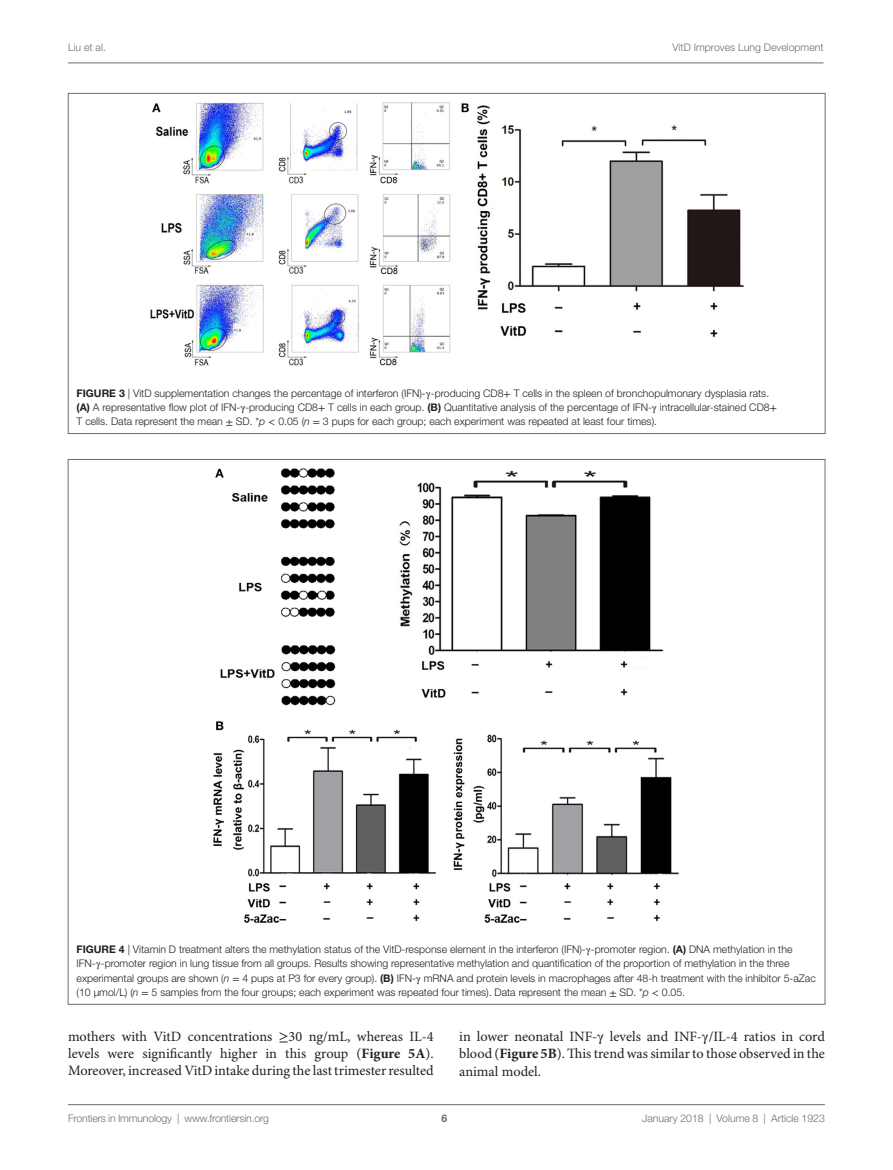
<style>
.page{position:relative;width:893px;height:1170px;background:#fff}
.page>*{position:absolute;margin:0;border:0;box-sizing:border-box;transform-origin:0 0}
.t1{font:14.25px/17.2px "Minion Pro";color:#231f20;text-align:justify}
.t2{font:300 10.5px/14.2px "Helvetica Neue LT Std";color:#231f20}
.t3{font:300 10.5px "Helvetica Neue LT Std";color:#6c6d70}
.t4{font:700 10.5px "Helvetica Neue LT Std";color:#6c6d70}
.s1{font-weight:700}
.s2{font-family:"STIX General";font-weight:400}
.s3{font-style:italic}
.s4{font-family:"STIX General"}
</style>
<div class="page">
<img style="left:150px;top:102px;width:594px;height:264px">
<hr style="left:68px;top:63px;width:756px;height:1px;background:#6c6d70">
<hr style="left:68px;top:1104px;width:757px;height:1px;background:#6c6d70">
<img style="left:213px;top:468px;width:466px;height:455px">
<p class="t3" style="left:68px;top:41px;width:39px">Liu et al.</p>
<p class="t3" style="left:672px;top:41px;width:153px">VitD Improves Lung Development</p>
<p class="t2" style="left:77px;top:385px;width:702px"><span class="s1">FIGURE 3</span> | VitD supplementation changes the percentage of interferon (IFN)-<span class="s2">γ</span>-producing CD8<span class="s2">+</span> T cells in the spleen of bronchopulmonary dysplasia rats. <span class="s1">(A)</span> A representative flow plot of IFN-<span class="s2">γ</span>-producing CD8<span class="s2">+</span> T cells in each group. <span class="s1">(B)</span> Quantitative analysis of the percentage of IFN-<span class="s2">γ</span> intracellular-stained CD8<span class="s2">+<br></span>T cells. Data represent the mean <span class="s2">±</span> SD. *<span class="s3">p</span> <span class="s2">&lt;</span> 0.05 (<span class="s3">n</span> <span class="s2">=</span> 3 pups for each group; each experiment was repeated at least four times).</p>
<p class="t2" style="left:77px;top:941px;width:741px"><span class="s1">FIGURE 4</span> | Vitamin D treatment alters the methylation status of the VitD-response element in the interferon (IFN)-<span class="s2">γ</span>-promoter region. <span class="s1">(A)</span> DNA methylation in the IFN-<span class="s2">γ</span>-promoter region in lung tissue from all groups. Results showing representative methylation and quantification of the proportion of methylation in the three experimental groups are shown (<span class="s3">n</span> <span class="s2">=</span> 4 pups at P3 for every group). <span class="s1">(B)</span> IFN-<span class="s2">γ</span> mRNA and protein levels in macrophages after 48-h treatment with the inhibitor 5-aZac (10 µmol/L) (<span class="s3">n</span> <span class="s2">=</span> 5 samples from the four groups; each experiment was repeated four times). Data represent the mean <span class="s2">±</span> SD. *<span class="s3">p</span> <span class="s2">&lt;</span> 0.05.</p>
<h1 class="t1" style="left:68px;top:1028px;width:367px">mothers with VitD concentrations <span class="s4">≥</span>30 ng/mL, whereas IL-4 levels were significantly higher in this group (<span class="s1">Figure 5A</span>).<br>Moreover, increased VitD intake during the last trimester resulted</h1>
<h1 class="t1" style="left:459px;top:1028px;width:367px">in lower neonatal INF-<span class="s4">γ</span> levels and INF-<span class="s4">γ</span>/IL-4 ratios in cord blood (<span class="s1">Figure 5B</span>). This trend was similar to those observed in the animal model.</h1>
<p class="t3" style="left:68px;top:1111px;width:203px">Frontiers in Immunology | www.frontiersin.org</p>
<p class="t3" style="left:642px;top:1111px;width:184px">January 2018 | Volume 8 | Article 1923</p>
<p class="t4" style="left:441px;top:1111px;width:7px">6</p>
</div>
